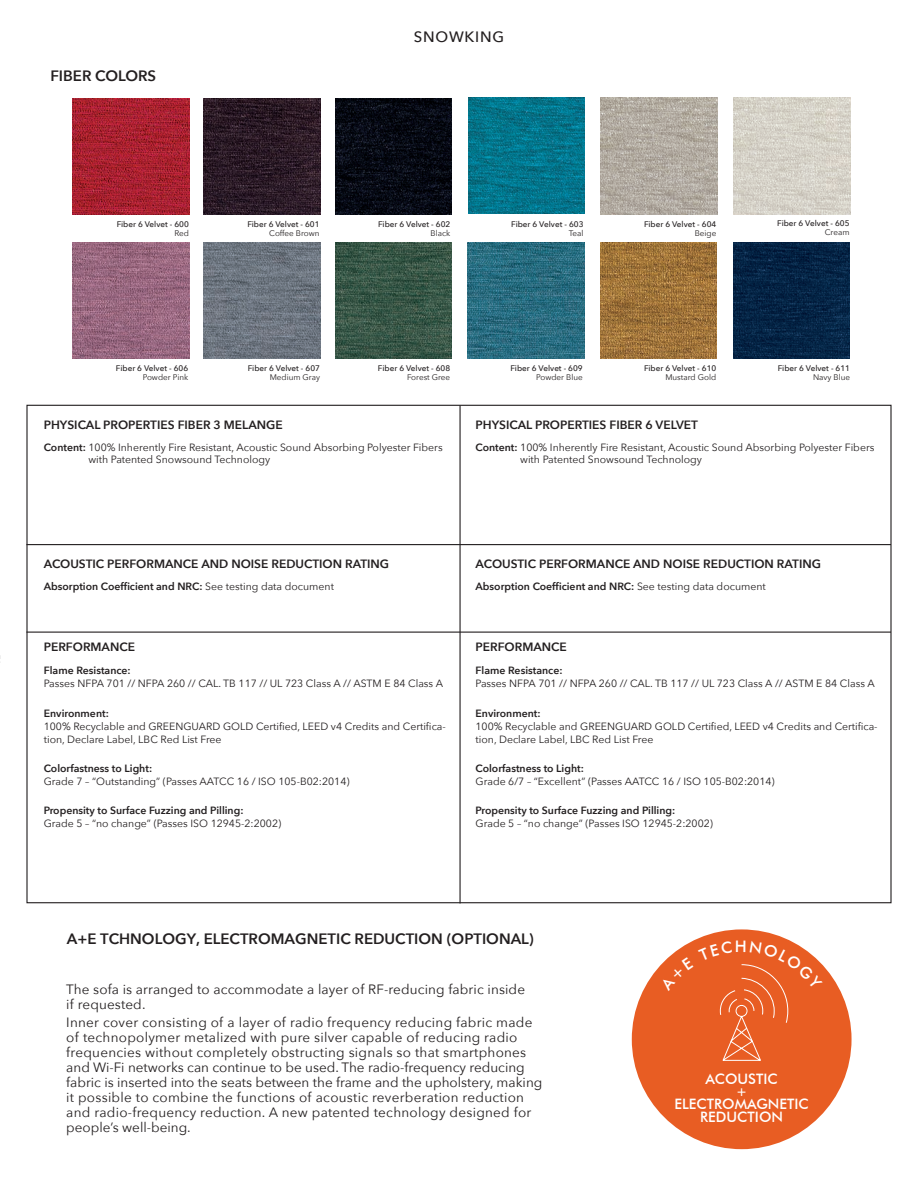
<style>
.page{position:relative;width:918px;height:1188px;background:#fff}
.page>*{position:absolute;margin:0;border:0;box-sizing:border-box;transform-origin:0 0}
.t1{font:500 15.9px "Futura BT";color:#fff}
.Normale{font:600 15px "Avenir Next";color:#231f20}
.t2{font:500 15px "Avenir Next";letter-spacing:.05em;color:#231f20}
.t3{font:500 14.4px/12.9px "Futura BT";color:#fff;text-align:center}
.t4{font:13.5px "Avenir Next";letter-spacing:.02em;color:#231f20}
.t5{font:13.5px "Avenir Next";color:#231f20}
.t6{font:500 13.35px "Futura BT";color:#fff}
.t7{font:600 12px "Avenir Next";color:#231f20}
.t8{font:10.5px/13.5px "Avenir Next";color:#231f20}
.t9{font:600 10.5px "Avenir Next";color:#231f20}
.t10{font:500 8.1px "Avenir Next";color:#231f20}
.t11{font:8.1px "Avenir Next";color:#231f20}
.s1{font-weight:600}
.s2{font-weight:400}
</style>
<div class="page">
<hr style="left:26px;top:544px;width:865px;height:1px;background:#231f20">
<hr style="left:26px;top:632px;width:865px;height:1px;background:#231f20">
<hr style="left:459px;top:405px;width:2px;height:498px;background:#231f20">
<img style="left:468px;top:243px;width:116px;height:116px">
<img style="left:73px;top:243px;width:116px;height:116px">
<img style="left:204px;top:243px;width:116px;height:116px">
<img style="left:335px;top:243px;width:116px;height:116px">
<img style="left:600px;top:243px;width:117px;height:116px">
<img style="left:733px;top:243px;width:117px;height:116px">
<img style="left:734px;top:98px;width:116px;height:116px">
<img style="left:73px;top:98px;width:116px;height:117px">
<img style="left:204px;top:98px;width:116px;height:117px">
<img style="left:468px;top:97px;width:117px;height:117px">
<img style="left:335px;top:98px;width:116px;height:117px">
<img style="left:601px;top:98px;width:116px;height:116px">
<div style="left:632px;top:929px;width:220px;height:220px;background:#e85d23;border-radius:50%"></div>
<svg style="left:659px;top:940px;width:164px;height:121px"></svg>
<p class="Normale" style="left:50px;top:63px;width:107px">FIBER COLORS</p>
<p class="t10" style="left:117px;top:217px;width:74px">Fiber 6 Velvet - 600</p>
<p class="t11" style="left:174px;top:227px;width:16px">Red</p>
<p class="t10" style="left:116px;top:361px;width:74px">Fiber 6 Velvet - 606</p>
<p class="t11" style="left:143px;top:371px;width:47px">Powder Pink</p>
<p class="t2" style="left:414px;top:24px;width:92px">SNOWKING</p>
<p class="t10" style="left:247px;top:217px;width:74px">Fiber 6 Velvet - 601</p>
<p class="t11" style="left:269px;top:227px;width:52px">Coffee Brown</p>
<p class="t10" style="left:248px;top:361px;width:74px">Fiber 6 Velvet - 607</p>
<p class="t11" style="left:270px;top:371px;width:52px">Medium Gray</p>
<p class="t10" style="left:378px;top:217px;width:74px">Fiber 6 Velvet - 602</p>
<p class="t11" style="left:431px;top:227px;width:21px">Black</p>
<p class="t10" style="left:378px;top:361px;width:74px">Fiber 6 Velvet - 608</p>
<p class="t11" style="left:407px;top:371px;width:45px">Forest Gree</p>
<p class="t10" style="left:511px;top:217px;width:74px">Fiber 6 Velvet - 603</p>
<p class="t11" style="left:569px;top:227px;width:16px">Teal</p>
<p class="t10" style="left:511px;top:361px;width:74px">Fiber 6 Velvet - 609</p>
<p class="t11" style="left:536px;top:371px;width:48px">Powder Blue</p>
<p class="t10" style="left:644px;top:217px;width:74px">Fiber 6 Velvet - 604</p>
<p class="t11" style="left:695px;top:227px;width:23px">Beige</p>
<p class="t10" style="left:644px;top:361px;width:74px">Fiber 6 Velvet - 610</p>
<p class="t11" style="left:665px;top:371px;width:52px">Mustard Gold</p>
<p class="t10" style="left:777px;top:216px;width:74px">Fiber 6 Velvet - 605</p>
<p class="t11" style="left:825px;top:226px;width:26px">Cream</p>
<p class="t10" style="left:778px;top:361px;width:74px">Fiber 6 Velvet - 611</p>
<p class="t11" style="left:813px;top:371px;width:39px">Navy Blue</p>
<p class="t7" style="left:44px;top:414px;width:241px">PHYSICAL PROPERTIES FIBER 3 MELANGE</p>
<p class="t8" style="left:44px;top:440px;width:400px"><span class="s1">Content:</span> 100% Inherently Fire Resistant, Acoustic Sound Absorbing Polyester Fibers</p>
<p class="t8" style="left:88px;top:452px;width:183px">with Patented Snowsound Technology</p>
<p class="t7" style="left:476px;top:414px;width:224px">PHYSICAL PROPERTIES FIBER 6 VELVET</p>
<p class="t8" style="left:476px;top:440px;width:400px"><span class="s1">Content:</span> 100% Inherently Fire Resistant, Acoustic Sound Absorbing Polyester Fibers</p>
<p class="t8" style="left:520px;top:452px;width:183px">with Patented Snowsound Technology</p>
<p class="t7" style="left:44px;top:553px;width:347px">ACOUSTIC PERFORMANCE AND NOISE REDUCTION RATING</p>
<p class="t9" style="left:44px;top:578px;width:292px">Absorption Coefficient and NRC: <span class="s2">See testing data document</span></p>
<p class="t7" style="left:44px;top:637px;width:93px">PERFORMANCE</p>
<p class="t9" style="left:44px;top:661px;width:89px">Flame Resistance:</p>
<p class="t8" style="left:44px;top:676px;width:401px">Passes NFPA 701 // NFPA 260 // CAL. TB 117 // UL 723 Class A // ASTM E 84 Class A</p>
<p class="t9" style="left:44px;top:704px;width:67px">Environment:</p>
<p class="t8" style="left:44px;top:719px;width:404px">100% Recyclable and GREENGUARD GOLD Certified, LEED v4 Credits and Certifica&shy;tion, Declare Label, LBC Red List Free</p>
<p class="t9" style="left:44px;top:759px;width:110px">Colorfastness to Light:</p>
<p class="t8" style="left:44px;top:774px;width:307px">Grade 7 – “Outstanding” (Passes AATCC 16 / ISO 105-B02:2014)</p>
<p class="t9" style="left:44px;top:801px;width:201px">Propensity to Surface Fuzzing and Pilling:</p>
<p class="t8" style="left:44px;top:816px;width:239px">Grade 5 – “no change” (Passes ISO 12945-2:2002)</p>
<p class="t7" style="left:476px;top:553px;width:347px">ACOUSTIC PERFORMANCE AND NOISE REDUCTION RATING</p>
<p class="t9" style="left:476px;top:578px;width:292px">Absorption Coefficient and NRC: <span class="s2">See testing data document</span></p>
<p class="t7" style="left:476px;top:637px;width:93px">PERFORMANCE</p>
<p class="t9" style="left:476px;top:661px;width:89px">Flame Resistance:</p>
<p class="t8" style="left:476px;top:676px;width:401px">Passes NFPA 701 // NFPA 260 // CAL. TB 117 // UL 723 Class A // ASTM E 84 Class A</p>
<p class="t9" style="left:476px;top:704px;width:67px">Environment:</p>
<p class="t8" style="left:476px;top:719px;width:404px">100% Recyclable and GREENGUARD GOLD Certified, LEED v4 Credits and Certifica&shy;tion, Declare Label, LBC Red List Free</p>
<p class="t9" style="left:476px;top:759px;width:110px">Colorfastness to Light:</p>
<p class="t8" style="left:476px;top:774px;width:301px">Grade 6/7 – “Excellent” (Passes AATCC 16 / ISO 105-B02:2014)</p>
<p class="t9" style="left:476px;top:801px;width:201px">Propensity to Surface Fuzzing and Pilling:</p>
<p class="t8" style="left:476px;top:816px;width:239px">Grade 5 – “no change” (Passes ISO 12945-2:2002)</p>
<p class="Normale" style="left:67px;top:926px;width:469px">A+E TCHNOLOGY, ELECTROMAGNETIC REDUCTION (OPTIONAL)</p>
<p class="t4" style="left:66px;top:978px;width:460px">The sofa is arranged to accommodate a layer of RF-reducing fabric inside</p>
<p class="t4" style="left:66px;top:993px;width:81px">if requested.</p>
<p class="t4" style="left:66px;top:1011px;width:468px">Inner cover consisting of a layer of radio frequency reducing fabric made</p>
<p class="t4" style="left:66px;top:1026px;width:453px">of technopolymer metalized with pure silver capable of reducing radio</p>
<p class="t4" style="left:66px;top:1041px;width:462px">frequencies without completely obstructing signals so that smartphones</p>
<p class="t5" style="left:66px;top:1056px;width:460px">and Wi-Fi networks can continue to be used. The radio-frequency reducing</p>
<p class="t5" style="left:66px;top:1071px;width:478px">fabric is inserted into the seats between the frame and the upholstery, making</p>
<p class="t4" style="left:66px;top:1086px;width:459px">it possible to combine the functions of acoustic reverberation reduction</p>
<p class="t4" style="left:66px;top:1101px;width:467px">and radio-frequency reduction. A new patented technology designed for</p>
<p class="t5" style="left:66px;top:1116px;width:126px">people’s well-being.</p>
<p class="t1" style="left:735px;top:937px;width:14px">H</p>
<p class="t3" style="left:705px;top:1072px;width:74px">ACOUSTIC</p>
<p class="t6" style="left:736px;top:1084px;width:13px">+</p>
<p class="t3" style="left:674px;top:1098px;width:136px">ELECTROMAGNETIC<br>REDUCTION</p>
</div>
